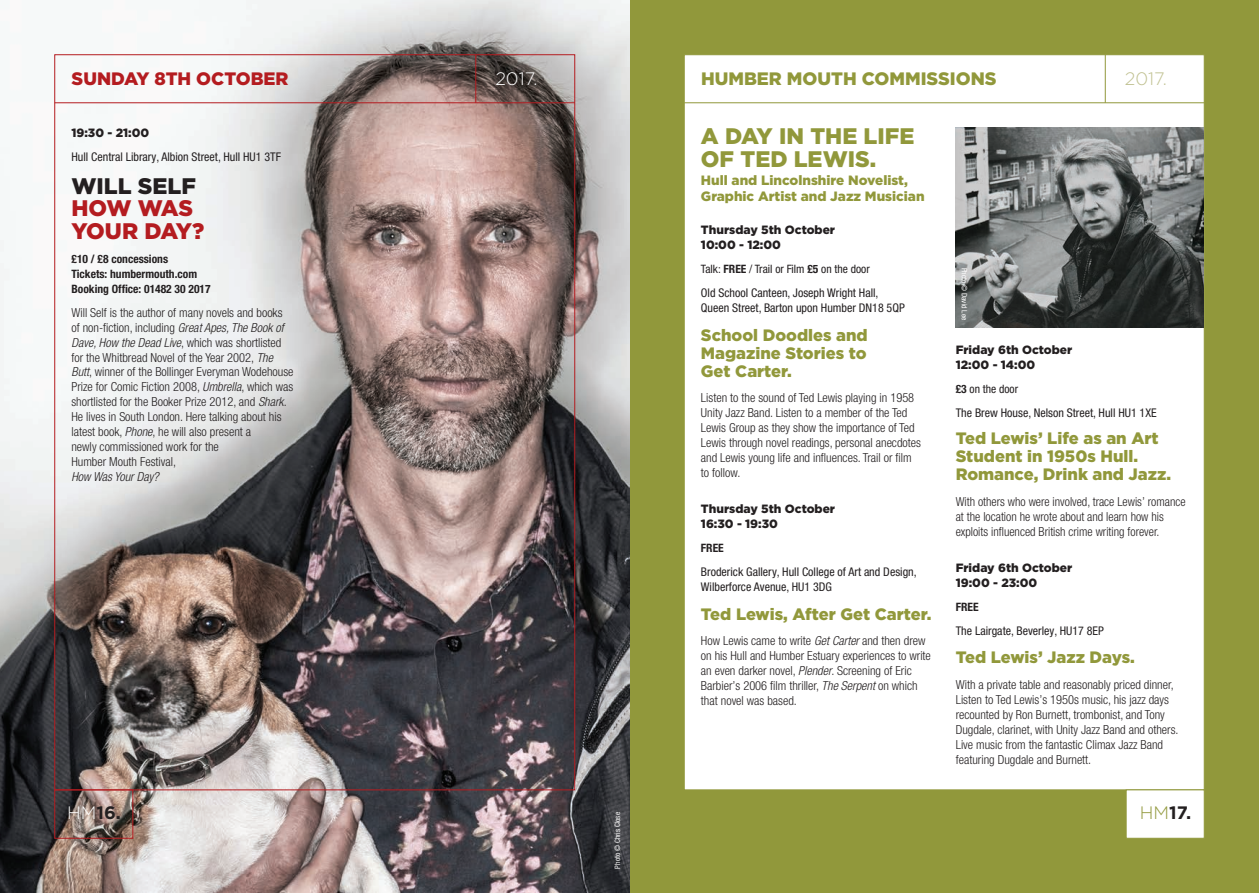
<style>
.page{position:relative;width:1259px;height:893px;background:#fff}
.page>*{position:absolute;margin:0;border:0;box-sizing:border-box;transform-origin:0 0}
.t1{font:900 22.5px/22.5px "Gotham";color:#91983b}
.t2{font:900 22.5px/22.5px "Gotham";letter-spacing:-.04em;color:#b41c20}
.t3{font:900 22.5px "Gotham";color:#231f20}
.t4{font:900 18px "Gotham";color:#91983b}
.t5{font:900 18px "Gotham";color:#b41c20}
.t6{font:700 18px "Gotham";color:#231f20}
.t7{font:300 18px "Gotham";color:#fff}
.t8{font:300 18px "Gotham";color:#c0c191}
.t9{font:900 16.5px/18px "Gotham";color:#91983b;text-align:justify}
.t10{font:900 13.5px/16.5px "Gotham";color:#91983b}
.t11{font:300 condensed 12.45px/15px "Helvetica Neue LT Pro";color:#231f20}
.t12{font:italic 300 condensed 12.45px "Helvetica Neue LT Pro";color:#231f20}
.t13{font:condensed 12px/15px "Helvetica Neue LT Pro";color:#231f20}
.t14{font:900 12px/15px "Gotham";color:#231f20}
.t15{font:700 condensed 11.55px/15px "Helvetica Neue LT Pro";color:#231f20}
.t16{font:condensed 11.55px "Helvetica Neue LT Pro";color:#231f20}
.t17{font:condensed 7.5px "Helvetica Neue LT Pro";color:#fff}
.s1{font-style:italic}
.s2{font-weight:700}
.s3{font-weight:300;color:#fff}
.s4{font-weight:300;color:#91983b}
</style>
<div class="page">
<div style="left:629px;top:0;width:630px;height:893px;background:#91983b"></div>
<div style="left:684px;top:54px;width:520px;height:736px;background:#fff;border:1px solid #91983b"></div>
<div style="left:1125px;top:790px;width:79px;height:48px;background:#fff;border:1px solid #91983b"></div>
<img style="left:0;top:0;width:629px;height:893px">
<hr style="left:475px;top:55px;width:1px;height:48px;background:#b41c20">
<div style="left:54px;top:790px;width:79px;height:48px;border:1px solid #b41c20"></div>
<hr style="left:55px;top:102px;width:520px;height:1px;background:#b41c20">
<hr style="left:1105px;top:55px;width:1px;height:48px;background:#91983b">
<hr style="left:684px;top:102px;width:520px;height:1px;background:#91983b">
<img style="left:955px;top:128px;width:249px;height:199px">
<h2 class="t5" style="left:72px;top:68px;width:218px">SUNDAY 8TH OCTOBER</h2>
<h2 class="t7" style="left:495px;top:69px;width:44px">2017.</h2>
<h2 class="t4" style="left:701px;top:68px;width:297px">HUMBER MOUTH COMMISSIONS</h2>
<h2 class="t8" style="left:1124px;top:69px;width:44px">2017.</h2>
<p class="t14" style="left:71px;top:125px;width:79px">19:30 - 21:00</p>
<p class="t13" style="left:71px;top:149px;width:211px">Hull Central Library, Albion Street, Hull HU1 3TF</p>
<h1 class="t3" style="left:71px;top:173px;width:126px">WILL SELF</h1>
<h1 class="t2" style="left:71px;top:196px;width:134px">HOW WAS<br>YOUR DAY?</h1>
<p class="t15" style="left:71px;top:251px;width:141px">£10 / £8 concessions<br>Tickets: humbermouth.com<br>Booking Office: 01482 30 2017</p>
<p class="t11" style="left:71px;top:305px;width:224px">Will Self is the author of many novels and books of non-fiction, including <span class="s1">Great Apes, The Book of Dave, How the Dead Live</span>, which was shortlisted for the Whitbread Novel of the Year 2002, <span class="s1">The Butt</span>, winner of the Bollinger Everyman Wodehouse Prize for Comic Fiction 2008, <span class="s1">Umbrella</span>, which was shortlisted for the Booker Prize 2012, and <span class="s1">Shark</span>.<br>He lives in South London. Here talking about his latest book, <span class="s1">Phone</span>, he will also present a<br>newly commissioned work for the<br>Humber Mouth Festival,</p>
<p class="t12" style="left:71px;top:469px;width:89px">How Was Your Day?</p>
<h1 class="t1" style="left:701px;top:125px;width:215px">A DAY IN THE LIFE<br>OF TED LEWIS.</h1>
<p class="t10" style="left:701px;top:172px;width:225px">Hull and Lincolnshire Novelist,<br>Graphic Artist and Jazz Musician</p>
<p class="t14" style="left:701px;top:222px;width:136px">Thursday 5th October<br>10:00 - 12:00</p>
<p class="t16" style="left:701px;top:262px;width:170px">Talk: <span class="s2">FREE</span> / Trail or Film <span class="s2">£5</span> on the door</p>
<p class="t13" style="left:701px;top:286px;width:205px">Old School Canteen, Joseph Wright Hall,<br>Queen Street, Barton upon Humber DN18 5QP</p>
<h3 class="t9" style="left:701px;top:326px;width:168px">School Doodles and Magazine Stories to Get Carter.</h3>
<p class="t11" style="left:701px;top:390px;width:222px">Listen to the sound of Ted Lewis playing in 1958<br>Unity Jazz Band. Listen to a member of the Ted Lewis Group as they show the importance of Ted Lewis through novel readings, personal anecdotes and Lewis young life and influences. Trail or film to follow.</p>
<p class="t14" style="left:701px;top:501px;width:136px">Thursday 5th October<br>16:30 - 19:30</p>
<p class="t15" style="left:701px;top:541px;width:24px">FREE</p>
<p class="t13" style="left:701px;top:565px;width:217px">Broderick Gallery, Hull College of Art and Design,<br>Wilberforce Avenue, HU1 3DG</p>
<h3 class="t9" style="left:701px;top:605px;width:232px">Ted Lewis, After Get Carter.</h3>
<p class="t11" style="left:701px;top:633px;width:231px">How Lewis came to write <span class="s1">Get Carter</span> and then drew on his Hull and Humber Estuary experiences to write an even darker novel, <span class="s1">Plender</span>. Screening of Eric Barbier’s 2006 film thriller, <span class="s1">The Serpent</span> on which that novel was based.</p>
<p class="t17" style="left:969px;top:268px;width:54px;rotate:90deg">Photo © David Lee</p>
<p class="t14" style="left:955px;top:342px;width:118px">Friday 6th October<br>12:00 - 14:00</p>
<p class="t16" style="left:955px;top:382px;width:64px"><span class="s2">£3</span> on the door</p>
<p class="t13" style="left:955px;top:405px;width:202px">The Brew House, Nelson Street, Hull HU1 1XE</p>
<h3 class="t9" style="left:955px;top:429px;width:217px;text-align:left">Ted Lewis’ Life as an Art<br>Student in 1950s Hull.<br>Romance, Drink and Jazz.</h3>
<p class="t11" style="left:955px;top:494px;width:231px">With others who were involved, trace Lewis’ romance at the location he wrote about and learn how his exploits influenced British crime writing forever.</p>
<p class="t14" style="left:955px;top:560px;width:118px">Friday 6th October<br>19:00 - 23:00</p>
<p class="t15" style="left:955px;top:599px;width:24px">FREE</p>
<p class="t13" style="left:955px;top:623px;width:150px">The Lairgate, Beverley, HU17 8EP</p>
<h3 class="t9" style="left:955px;top:648px;width:181px">Ted Lewis’ Jazz Days.</h3>
<p class="t11" style="left:955px;top:677px;width:224px">With a private table and reasonably priced dinner, Listen to Ted Lewis’s 1950s music, his jazz days recounted by Ron Burnett, trombonist, and Tony Dugdale, clarinet, with Unity Jazz Band and others.<br>Live music from the fantastic Climax Jazz Band featuring Dugdale and Burnett.</p>
<h2 class="t6" style="left:67px;top:802px;width:55px"><span class="s3">HM</span>16.</h2>
<p class="t17" style="left:613px;top:868px;width:58px;rotate:-90deg">Photo © Chris Close</p>
<h2 class="t6" style="left:1139px;top:802px;width:53px"><span class="s4">HM</span>17.</h2>
</div>
